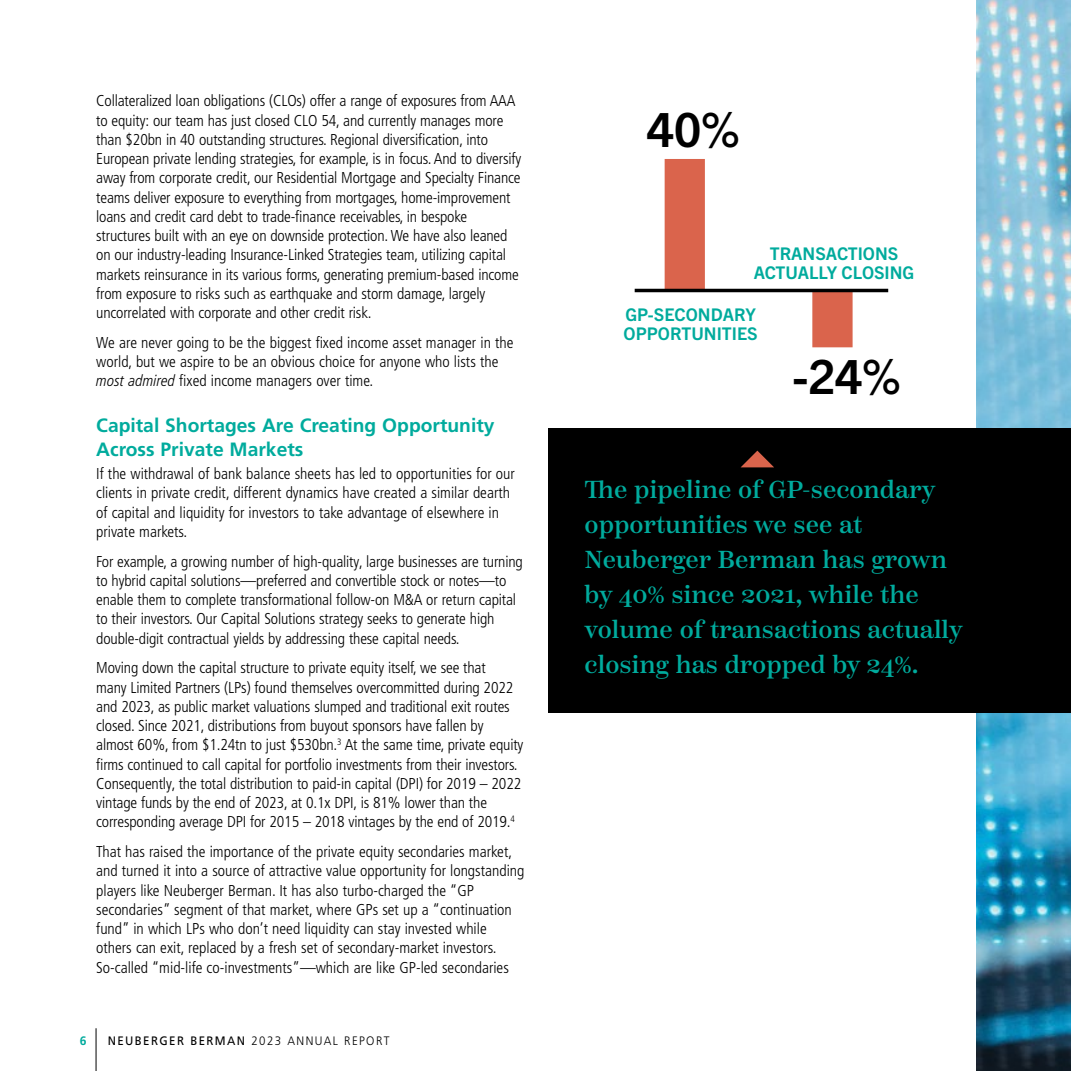
<style>
.page{position:relative;width:1071px;height:1071px;background:#fff}
.page>*{position:absolute;margin:0;border:0;box-sizing:border-box;transform-origin:0 0}
.t1{font:700 47.25px "Trade Gothic Next LT Pro";color:#000}
.t2{font:500 24.5px/35px "Scotch Text";color:#00ab9d}
.t3{font:700 19.25px/24.5px "Frutiger LT Pro";color:#00ab9d}
.t4{font:700 17.5px/19.2px "Trade Gothic Next LT Pro";color:#00ab9d}
.t5{font:300 condensed 15.75px/19.2px "Frutiger LT Pro";letter-spacing:-.01em;color:#000}
.t6{font:300 12.25px "Frutiger LT Pro";letter-spacing:.12em;color:#000;scale:.94 1}
.t7{font:700 12.25px "Frutiger LT Pro";color:#00ab9d}
.s1{font-style:italic}
.s2{font-weight:400}
</style>
<div class="page">
<hr style="left:96px;top:1028px;width:1px;height:43px;background:#000">
<img style="left:976px;top:0;width:95px;height:1071px">
<div style="left:548px;top:428px;width:523px;height:285px;background:#000"></div>
<svg style="left:741px;top:451px;width:33px;height:16px"></svg>
<div style="left:665px;top:159px;width:40px;height:132px;background:#da644c"></div>
<div style="left:812px;top:291px;width:41px;height:56px;background:#da644c"></div>
<hr style="left:635px;top:289px;width:253px;height:3px;background:#000">
<p class="t5" style="left:96px;top:91px;width:427px">Collateralized loan obligations (CLOs) offer a range of exposures from AAA to equity: our team has just closed CLO 54, and currently manages more than $20bn in 40 outstanding structures. Regional diversification, into European private lending strategies, for example, is in focus. And to diversify away from corporate credit, our Residential Mortgage and Specialty Finance teams deliver exposure to everything from mortgages, home-improvement loans and credit card debt to trade-finance receivables, in bespoke structures built with an eye on downside protection. We have also leaned on our industry-leading Insurance-Linked Strategies team, utilizing capital markets reinsurance in its various forms, generating premium-based income from exposure to risks such as earthquake and storm damage, largely uncorrelated with corporate and other credit risk.</p>
<p class="t5" style="left:96px;top:333px;width:419px">We are never going to be the biggest fixed income asset manager in the world, but we aspire to be an obvious choice for anyone who lists the <span class="s1">most admired</span> fixed income managers over time.</p>
<p class="t3" style="left:96px;top:413px;width:400px">Capital Shortages Are Creating Opportunity<br>Across Private Markets</p>
<p class="t5" style="left:96px;top:464px;width:420px">If the withdrawal of bank balance sheets has led to opportunities for our clients in private credit, different dynamics have created a similar dearth of capital and liquidity for investors to take advantage of elsewhere in private markets.</p>
<p class="t5" style="left:96px;top:552px;width:428px">For example, a growing number of high-quality, large businesses are turning to hybrid capital solutions—preferred and convertible stock or notes—to enable them to complete transformational follow-on M&amp;A or return capital to their investors. Our Capital Solutions strategy seeks to generate high double-digit contractual yields by addressing these capital needs.</p>
<p class="t5" style="left:96px;top:658px;width:429px">Moving down the capital structure to private equity itself, we see that<br>many Limited Partners (LPs) found themselves overcommitted during 2022 and 2023, as public market valuations slumped and traditional exit routes closed. Since 2021, distributions from buyout sponsors have fallen by almost 60%, from $1.24tn to just $530bn.<sup>3</sup> At the same time, private equity firms continued to call capital for portfolio investments from their investors.<br>Consequently, the total distribution to paid-in capital (DPI) for 2019 – 2022 vintage funds by the end of 2023, at 0.1x DPI, is 81% lower than the corresponding average DPI for 2015 – 2018 vintages by the end of 2019.<sup>4</sup></p>
<p class="t5" style="left:96px;top:842px;width:430px">That has raised the importance of the private equity secondaries market, and turned it into a source of attractive value opportunity for longstanding players like Neuberger Berman. It has also turbo-charged the “GP secondaries” segment of that market, where GPs set up a “continuation fund” in which LPs who don’t need liquidity can stay invested while others can exit, replaced by a fresh set of secondary-market investors.<br>So-called “mid-life co-investments”—which are like GP-led secondaries</p>
<p class="t7" style="left:80px;top:1034px;width:8px">6</p>
<p class="t6" style="left:108px;top:1034px;width:301px"><span class="s2">NEUBERGER BERMAN</span> 2023 ANNUAL REPORT</p>
<h1 class="t1" style="left:647px;top:97px;width:94px">40%</h1>
<p class="t4" style="left:754px;top:243px;width:162px;text-align:center">TRANSACTIONS<br>ACTUALLY CLOSING</p>
<p class="t4" style="left:624px;top:304px;width:136px">GP-SECONDARY<br>OPPORTUNITIES</p>
<h1 class="t1" style="left:792px;top:344px;width:110px">-24%</h1>
<h2 class="t2" style="left:585px;top:473px;width:380px">The pipeline of GP-secondary opportunities we see at<br>Neuberger Berman has grown by 40% since 2021, while the volume of transactions actually closing has dropped by 24%.</h2>
</div>
